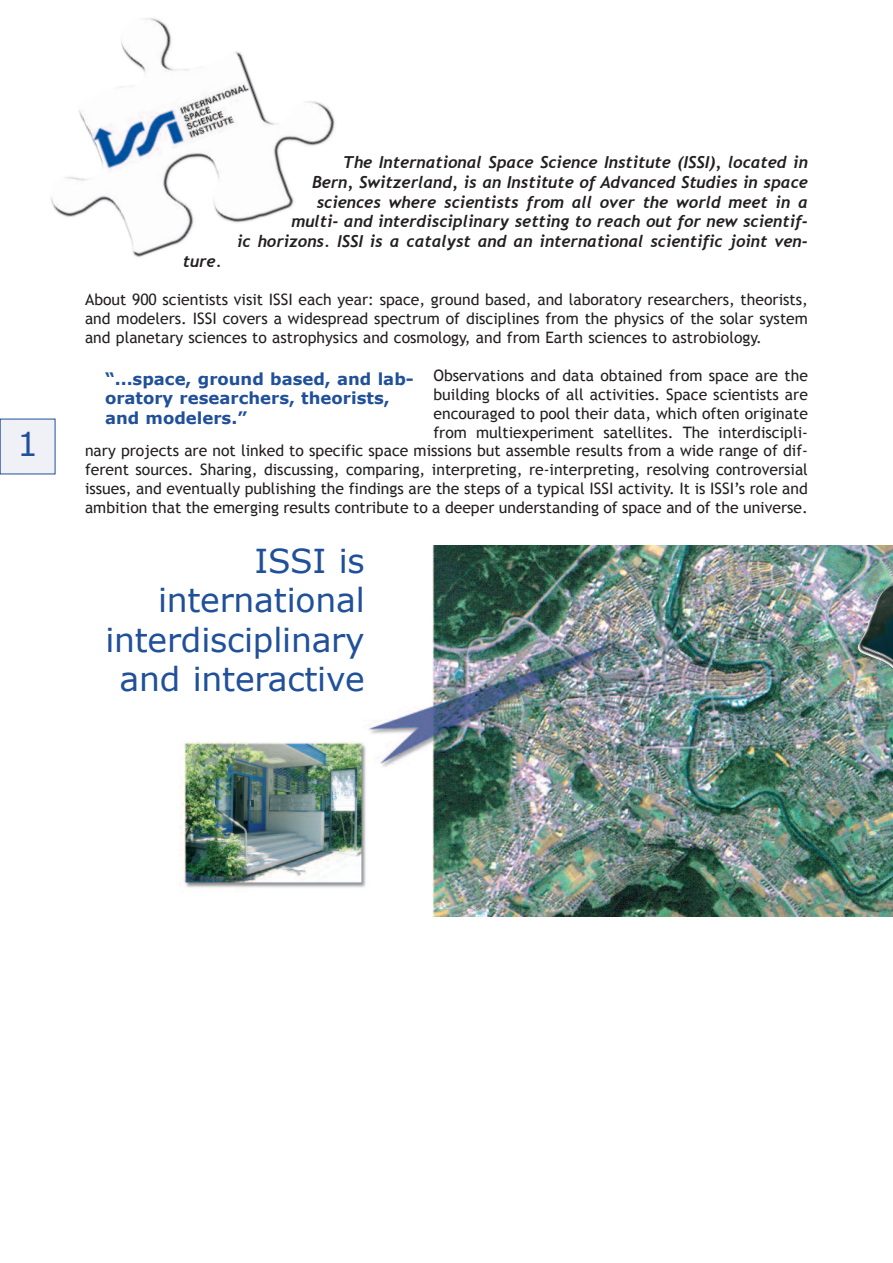
<style>
.page{position:relative;width:893px;height:1263px;background:#fff}
.page>*{position:absolute;margin:0;border:0;box-sizing:border-box;transform-origin:0 0}
.t1{font:33px/39.6px "Verdana";letter-spacing:-.005em;color:#21509a;text-align:right}
.t2{font:italic 700 16.5px/19.8px "Trebuchet";color:#231f20;text-align:right}
.t3{font:700 16.5px/19.8px "Verdana";color:#21509a}
.t4{font:15.75px/18.9px "Trebuchet MS";color:#231f20;text-align:justify}
</style>
<div class="page">
<div style="left:0;top:419px;width:55px;height:55px;background:#f0f1f7"></div>
<img style="left:50px;top:18px;width:281px;height:181px">
<img style="left:179px;top:546px;width:714px;height:370px">
<p class="t1" style="left:17px;top:423px;width:22px">1</p>
<p class="t2" style="left:237px;top:152px;width:572px">The International Space Science Institute (ISSI), located in<br>Bern, Switzerland, is an Institute of Advanced Studies in space<br>sciences where scientists from all over the world meet in a<br>multi- and interdisciplinary setting to reach out for new scientif-<br>ic horizons. ISSI is a catalyst and an international scientific joint ven-</p>
<p class="t2" style="left:183px;top:251px;width:40px">ture.</p>
<p class="t4" style="left:85px;top:290px;width:724px">About 900 scientists visit ISSI each year: space, ground based, and laboratory researchers, theorists, and modelers. ISSI covers a widespread spectrum of disciplines from the physics of the solar system and planetary sciences to astrophysics and cosmology, and from Earth sciences to astrobiology.</p>
<p class="t4" style="left:85px;top:366px;width:724px;text-align:right">Observations and data obtained from space are the<br>building blocks of all activities. Space scientists are<br>encouraged to pool their data, which often originate<br>from multiexperiment satellites. The interdiscipli-<br>nary projects are not linked to specific space missions but assemble results from a wide range of dif&shy;ferent sources. Sharing, discussing, comparing, interpreting, re-interpreting, resolving controversial issues, and eventually publishing the findings are the steps of a typical ISSI activity. It is ISSI’s role and ambition that the emerging results contribute to a deeper understanding of space and of the universe.</p>
<p class="t3" style="left:105px;top:368px;width:310px">“...space, ground based, and lab&shy;oratory researchers, theorists, and modelers.”</p>
<p class="t1" style="left:105px;top:539px;width:261px">ISSI is international interdisciplinary and interactive</p>
</div>
